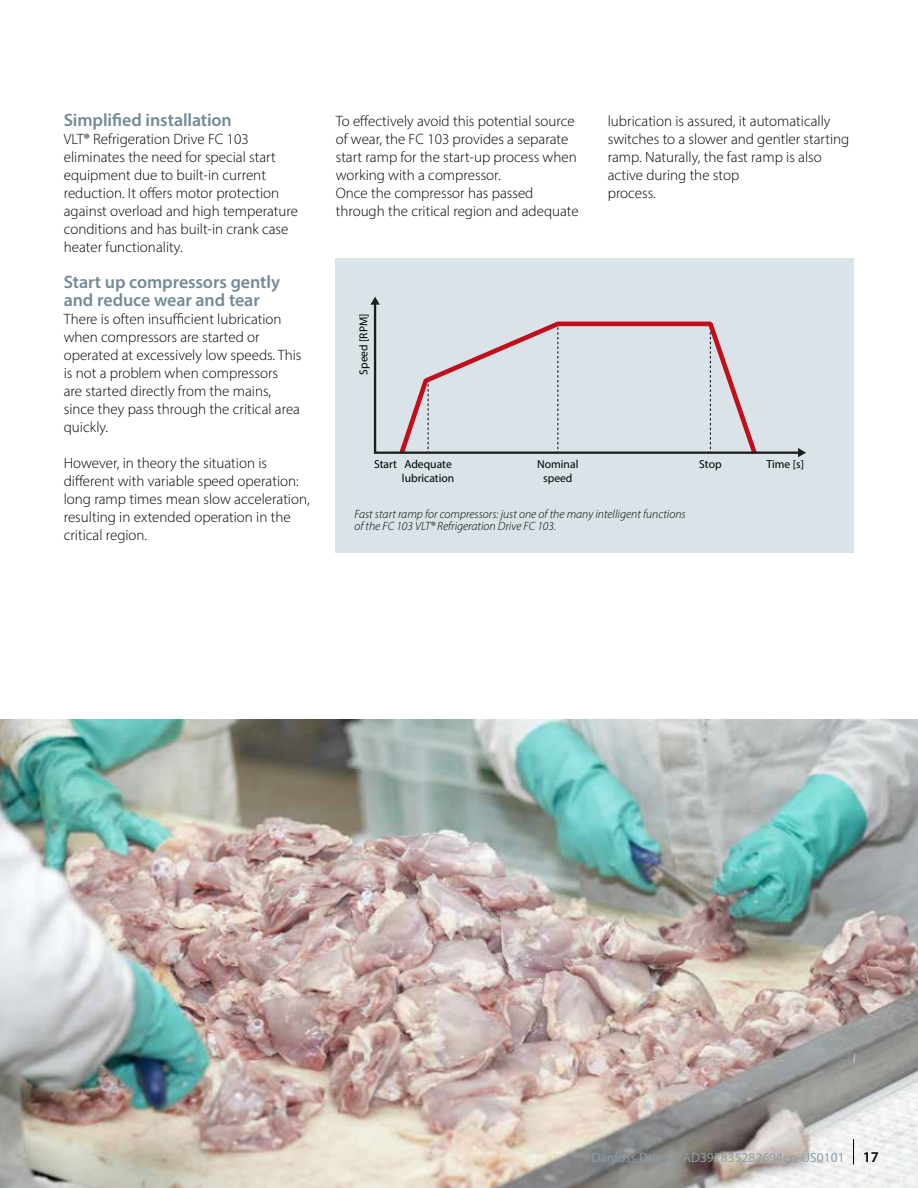
<style>
.page{position:relative;width:918px;height:1188px;background:#fff}
.page>*{position:absolute;margin:0;border:0;box-sizing:border-box;transform-origin:0 0}
.t1{font:600 18px/18px "Myriad Pro";letter-spacing:-.005em;color:#748a96}
.t2{font:300 15px/18px "Myriad Pro";color:#000}
.t3{font:13.5px "Myriad Pro";color:#8b9faa}
.t4{font:italic 300 12px/12px "Myriad Pro";color:#000}
.t5{font:11.55px/14px "Myriad Pro";color:#000;text-align:center}
.s1{font-weight:600;font-size:15px;color:#000}
</style>
<div class="page">
<div style="left:336px;top:258px;width:518px;height:295px;background:#dae3e8"></div>
<svg style="left:373px;top:305px;width:425px;height:149px"></svg>
<svg style="left:370px;top:297px;width:10px;height:8px"></svg>
<svg style="left:798px;top:448px;width:8px;height:9px"></svg>
<img style="left:0;top:719px;width:918px;height:469px">
<svg style="left:853px;top:1139px;width:1px;height:26px"></svg>
<p class="t1" style="left:64px;top:111px;width:170px">Simplified installation</p>
<p class="t2" style="left:64px;top:130px;width:236px">VLT® Refrigeration Drive FC 103 eliminates the need for special start equipment due to built-in current reduction. It offers motor protection against overload and high temperature conditions and has built-in crank case heater functionality.</p>
<p class="t1" style="left:64px;top:273px;width:218px">Start up compressors gently and reduce wear and tear</p>
<p class="t2" style="left:64px;top:310px;width:239px">There is often insufficient lubrication when compressors are started or operated at excessively low speeds. This is not a problem when compressors<br>are started directly from the mains, since they pass through the critical area quickly.</p>
<p class="t2" style="left:64px;top:454px;width:247px">However, in theory the situation is different with variable speed operation: long ramp times mean slow acceleration, resulting in extended operation in the critical region.</p>
<p class="t2" style="left:336px;top:112px;width:244px">To effectively avoid this potential source of wear, the FC 103 provides a separate start ramp for the start-up process when working with a compressor.<br>Once the compressor has passed through the critical region and adequate</p>
<p class="t2" style="left:608px;top:112px;width:243px">lubrication is assured, it automatically switches to a slower and gentler starting ramp. Naturally, the fast ramp is also active during the stop<br>process.</p>
<p class="t5" style="left:357px;top:375px;width:63px;rotate:-90deg">Speed [RPM]</p>
<p class="t5" style="left:402px;top:457px;width:54px;text-align:left">Adequate lubrication</p>
<p class="t5" style="left:537px;top:457px;width:43px">Nominal speed</p>
<p class="t5" style="left:374px;top:457px;width:25px">Start</p>
<p class="t5" style="left:699px;top:457px;width:24px">Stop</p>
<p class="t5" style="left:767px;top:457px;width:39px">Time [s]</p>
<p class="t4" style="left:354px;top:508px;width:333px">Fast start ramp for compressors: just one of the many intelligent functions of the FC 103 VLT® Refrigeration Drive FC 103.</p>
<p class="t3" style="left:591px;top:1150px;width:289px">Danfoss Drives · AD397835282694en-US0101 <span class="s1">17</span></p>
</div>
